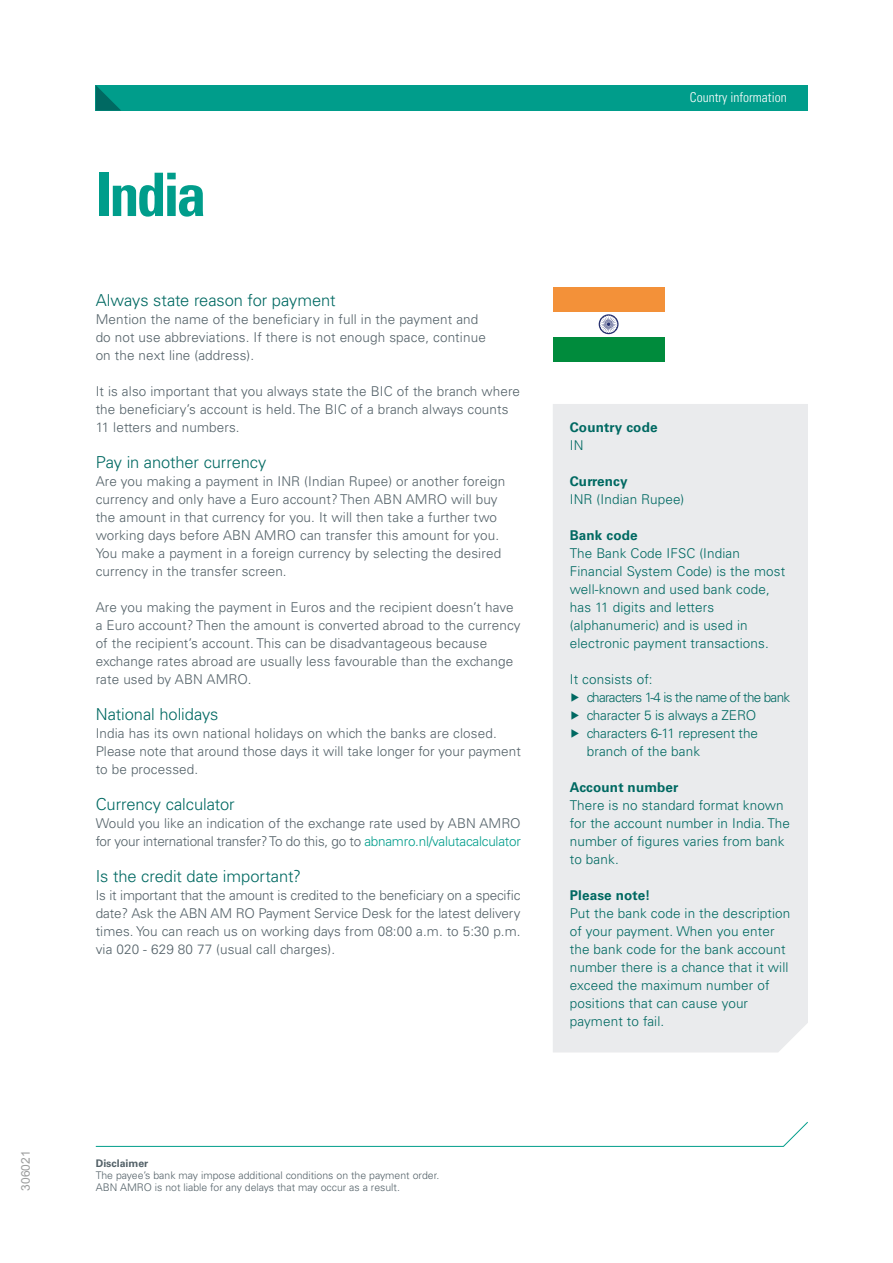
<style>
.page{position:relative;width:893px;height:1263px;background:#fff}
.page>*{position:absolute;margin:0;border:0;box-sizing:border-box;transform-origin:0 0}
.Bodyheading-01{font:700 condensed 60px "Univers LT Std";letter-spacing:-.055em;color:#009d8b}
.Bodyheading-03{font:300 16.5px "Univers LT Std";letter-spacing:-.005em;color:#006962}
.Body_nieuw{font:300 13.5px/18px "Univers LT Std";letter-spacing:.01em;color:#536168}
.kader_body{font:300 13.5px/18px "Univers LT Std";letter-spacing:.01em;color:#006962}
.Body_nieuw-2{font:300 13.5px/18px "Univers LT Std";letter-spacing:-.02em;color:#536168}
.kader_body-2{font:300 13.5px/18px "Univers LT Std";letter-spacing:-.01em;color:#006962}
.kader_kopje{font:700 13.5px "Univers LT Std";letter-spacing:.01em;color:#006962}
.kader_body-3{font:300 13.5px "Univers LT Std";letter-spacing:-.05em;color:#006962}
.t1{font:300 condensed 13.5px "Univers LT Std";color:#fff}
.t2{font:12px "Arial";color:#9c9d9d}
.t3{font:300 10.5px/12px "Univers LT Std";color:#536168}
.t4{font:700 10.5px "Univers LT Std";color:#536168}
.s1{color:#009d8b}
</style>
<div class="page">
<div style="left:96px;top:85px;width:712px;height:26px;background:#009d8b"></div>
<svg style="left:96px;top:85px;width:25px;height:26px"></svg>
<svg style="left:95px;top:1122px;width:713px;height:25px"></svg>
<div style="left:553px;top:404px;width:255px;height:648px;background:#eaebed"></div>
<div style="left:553px;top:287px;width:111px;height:74px;background:#f39139"></div>
<div style="left:553px;top:312px;width:111px;height:25px;background:#fff"></div>
<div style="left:553px;top:337px;width:111px;height:24px;background:#008b3c"></div>
<svg style="left:599px;top:315px;width:19px;height:18px"></svg>
<p class="t2" style="left:18px;top:1191px;width:42px;rotate:-90deg">306021</p>
<p class="Bodyheading-01" style="left:96px;top:158px;width:112px">India</p>
<p class="Bodyheading-03" style="left:96px;top:290px;width:241px">Always state reason for payment</p>
<p class="Body_nieuw" style="left:96px;top:310px;width:392px">Mention the name of the beneficiary in full in the payment and do not use abbreviations. If there is not enough space, continue on the next line (address).</p>
<p class="Body_nieuw" style="left:96px;top:382px;width:426px">It is also important that you always state the BIC of the branch where the beneficiary’s account is held. The BIC of a branch always counts<br>11 letters and numbers.</p>
<p class="Bodyheading-03" style="left:96px;top:452px;width:172px">Pay in another currency</p>
<p class="Body_nieuw" style="left:96px;top:472px;width:411px">Are you making a payment in INR (Indian Rupee) or another foreign currency and only have a Euro account? Then ABN AMRO will buy the amount in that currency for you. It will then take a further two working days before ABN AMRO can transfer this amount for you.<br>You make a payment in a foreign currency by selecting the desired currency in the transfer screen.</p>
<p class="Body_nieuw" style="left:96px;top:598px;width:426px">Are you making the payment in Euros and the recipient doesn’t have a Euro account? Then the amount is converted abroad to the currency of the recipient’s account. This can be disadvantageous because exchange rates abroad are usually less favourable than the exchange rate used by ABN AMRO.</p>
<p class="Bodyheading-03" style="left:96px;top:704px;width:124px">National holidays</p>
<p class="Body_nieuw" style="left:96px;top:724px;width:427px">India has its own national holidays on which the banks are closed.<br>Please note that around those days it will take longer for your payment to be processed.</p>
<p class="Bodyheading-03" style="left:96px;top:794px;width:140px">Currency calculator</p>
<p class="Body_nieuw-2" style="left:96px;top:814px;width:427px">Would you like an indication of the exchange rate used by ABN AMRO for your international transfer? To do this, go to <span class="s1">abnamro.nl/valutacalculator</span></p>
<p class="Bodyheading-03" style="left:96px;top:866px;width:207px">Is the credit date important?</p>
<p class="Body_nieuw" style="left:96px;top:886px;width:426px;text-align:justify">Is it important that the amount is credited to the beneficiary on a specific date? Ask the ABN AM RO Payment Service Desk for the latest delivery times. You can reach us on working days from 08:00 a.m. to 5:30 p.m. via 020 - 629 80 77 (usual call charges).</p>
<p class="t1" style="left:690px;top:89px;width:98px">Country information</p>
<p class="kader_kopje" style="left:570px;top:419px;width:89px">Country code</p>
<p class="kader_body" style="left:570px;top:436px;width:15px">IN</p>
<p class="kader_kopje" style="left:570px;top:473px;width:59px">Currency</p>
<p class="kader_body" style="left:570px;top:490px;width:116px">INR (Indian Rupee)</p>
<p class="kader_kopje" style="left:570px;top:527px;width:69px">Bank code</p>
<p class="kader_body" style="left:570px;top:544px;width:217px">The Bank Code IFSC (Indian<br>Financial System Code) is the most well-known and used bank code, has 11 digits and letters (alphanumeric) and is used in electronic payment transactions.</p>
<p class="kader_body" style="left:570px;top:670px;width:84px">It consists of:</p>
<p class="kader_body-3" style="left:570px;top:689px;width:222px">▶ characters 1-4 is the name of the bank</p>
<p class="kader_body-2" style="left:570px;top:706px;width:188px">▶ character 5 is always a ZERO</p>
<p class="kader_body-2" style="left:587px;top:724px;width:173px;text-indent:-17px">▶ characters 6-11 represent the branch of the bank</p>
<p class="kader_kopje" style="left:570px;top:779px;width:110px">Account number</p>
<p class="kader_body" style="left:570px;top:796px;width:222px">There is no standard format known for the account number in India. The number of figures varies from bank to bank.</p>
<p class="kader_kopje" style="left:570px;top:887px;width:82px">Please note!</p>
<p class="kader_body" style="left:570px;top:904px;width:222px">Put the bank code in the description of your payment. When you enter the bank code for the bank account number there is a chance that it will exceed the maximum number of positions that can cause your payment to fail.</p>
<p class="t4" style="left:96px;top:1157px;width:54px">Disclaimer</p>
<p class="t3" style="left:96px;top:1169px;width:345px">The payee’s bank may impose additional conditions on the payment order.<br>ABN AMRO is not liable for any delays that may occur as a result.</p>
</div>
